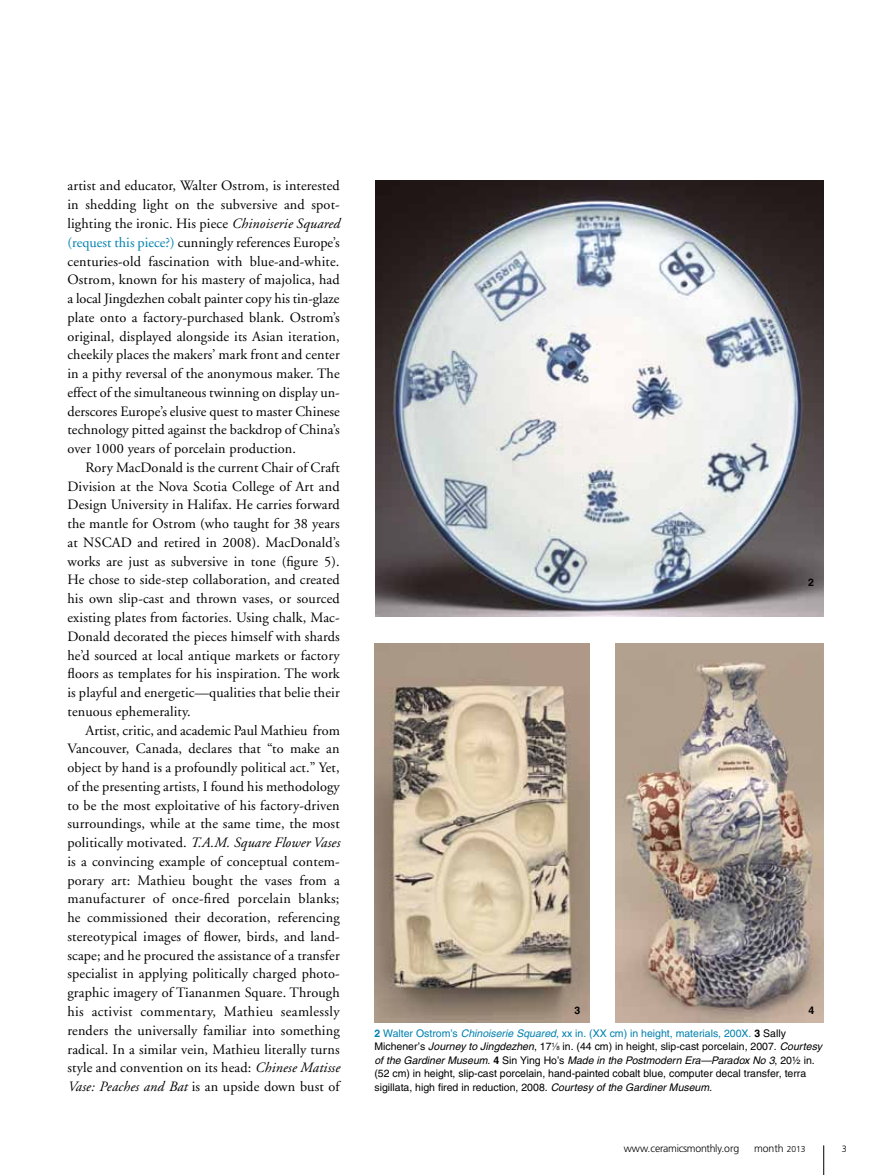
<style>
.page{position:relative;width:891px;height:1175px;background:#fff}
.page>*{position:absolute;margin:0;border:0;box-sizing:border-box;transform-origin:0 0}
.t1{font:14.25px/18.8px "Adobe Garamond";letter-spacing:.01em;color:#000;text-align:justify}
.t2{font:10.5px/13.5px "Helvetica";color:#000}
.t3{font:300 10.5px "Frutiger";letter-spacing:-.015em;color:#000}
.t4{font:700 10.5px "Helvetica";color:#000}
.t5{font:300 9.15px "Frutiger";color:#000}
.s1{font-style:italic}
.s2{color:#0080ae}
.s3{font-weight:700;color:#0080ae}
.s4{font-style:italic;color:#0080ae}
.s5{font-weight:700}
.s6{font-family:"Sabon"}
.s7{font-size:6px}
.s8{font-size:8.55px}
</style>
<div class="page">
<svg style="left:823px;top:1145px;width:1px;height:29px"></svg>
<img style="left:376px;top:180px;width:448px;height:436px">
<img style="left:616px;top:644px;width:208px;height:378px">
<img style="left:374px;top:644px;width:215px;height:378px">
<p class="t1" style="left:68px;top:177px;width:274px">artist and educator, Walter Ostrom, is interested in shedding light on the subversive and spot&shy;lighting the ironic. His piece <span class="s1">Chinoiserie Squared </span><span class="s2">(request this piece?)</span> cunningly references Europe’s centuries-old fascination with blue-and-white.<br>Ostrom, known for his mastery of majolica, had a local Jingdezhen cobalt painter copy his tin-glaze plate onto a factory-purchased blank. Ostrom’s original, displayed alongside its Asian iteration, cheekily places the makers’ mark front and center in a pithy reversal of the anonymous maker. The effect of the simultaneous twinning on display un&shy;derscores Europe’s elusive quest to master Chinese technology pitted against the backdrop of China’s over 1000 years of porcelain production.</p>
<p class="t1" style="left:68px;top:458px;width:274px;text-indent:18px">Rory MacDonald is the current Chair of Craft Division at the Nova Scotia College of Art and Design University in Halifax. He carries forward the mantle for Ostrom (who taught for 38 years at NSCAD and retired in 2008). MacDonald’s works are just as subversive in tone (figure 5).<br>He chose to side-step collaboration, and created his own slip-cast and thrown vases, or sourced existing plates from factories. Using chalk, Mac-Donald decorated the pieces himself with shards he’d sourced at local antique markets or factory floors as templates for his inspiration. The work is playful and energetic—qualities that belie their tenuous ephemerality.</p>
<p class="t1" style="left:68px;top:721px;width:274px;text-indent:18px">Artist, critic, and academic Paul Mathieu from Vancouver, Canada, declares that “to make an object by hand is a profoundly political act.” Yet, of the presenting artists, I found his methodology to be the most exploitative of his factory-driven surroundings, while at the same time, the most politically motivated. <span class="s1">T.A.M. Square Flower Vases </span>is a convincing example of conceptual contem&shy;porary art: Mathieu bought the vases from a manufacturer of once-fired porcelain blanks; he commissioned their decoration, referencing stereotypical images of flower, birds, and land&shy;scape; and he procured the assistance of a transfer specialist in applying politically charged photo&shy;graphic imagery of Tiananmen Square. Through his activist commentary, Mathieu seamlessly renders the universally familiar into something radical. In a similar vein, Mathieu literally turns style and convention on its head: <span class="s1">Chinese Matisse Vase: Peaches and Bat</span> is an upside down bust of</p>
<p class="t4" style="left:808px;top:576px;width:7px">2</p>
<p class="t4" style="left:574px;top:1003px;width:7px">3</p>
<p class="t4" style="left:808px;top:1003px;width:7px">4</p>
<p class="t2" style="left:374px;top:1026px;width:449px"><span class="s3">2</span> <span class="s2">Walter Ostrom’s</span> <span class="s4">Chinoiserie Squared</span><span class="s2">, xx in. (XX cm) in height, materials, 200X.</span> <span class="s5">3</span> Sally Michener’s <span class="s1">Journey to Jingdezhen</span>, 17<sup>1</sup><span class="s6">⁄</span><span class="s7">8</span> in. (44 cm) in height, slip-cast porcelain, 2007. <span class="s1">Courtesy of the Gardiner Museum</span>. <span class="s5">4</span> Sin Ying Ho’s <span class="s1">Made in the Postmodern Era—Paradox No 3</span>, 20½ in. (52 cm) in height, slip-cast porcelain, hand-painted cobalt blue, computer decal transfer, terra sigillata, high fired in reduction, 2008. <span class="s1">Courtesy of the Gardiner Museum.</span></p>
<p class="t3" style="left:624px;top:1142px;width:117px">www.ceramicsmonthly.org</p>
<p class="t3" style="left:754px;top:1142px;width:53px">month <span class="s8">2013</span></p>
<p class="t5" style="left:842px;top:1143px;width:7px">3</p>
</div>
